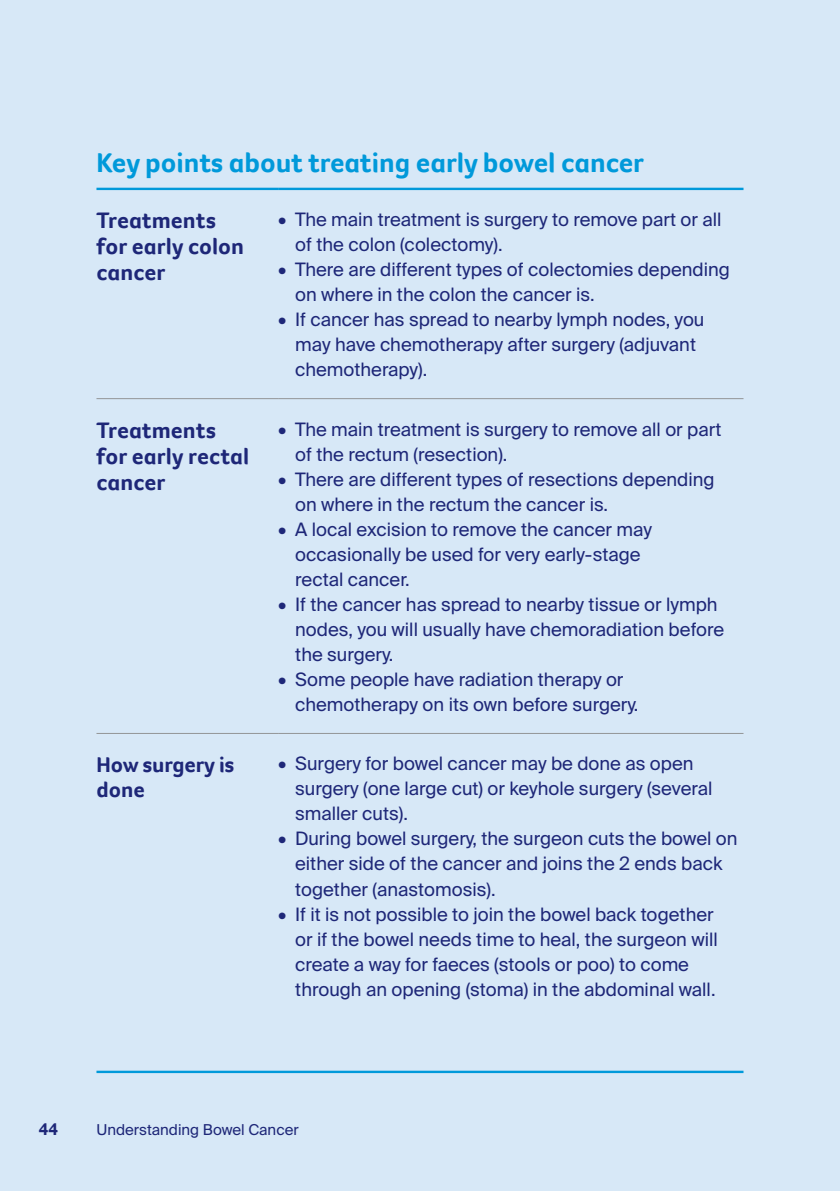
<style>
.page{position:relative;width:840px;height:1191px;background:#fff}
.page>*{position:absolute;margin:0;border:0;box-sizing:border-box;transform-origin:0 0}
.t1{font:700 28px "Foco CC";color:#0099da}
.t2{font:700 23px/26px "Foco CC";letter-spacing:.005em;color:#1e2778}
.t3{font:700 22px/25px "Foco CC";color:#1e2778}
.t4{font:18.4px/25px "Suisse Intl";color:#1e2778}
.t5{font:700 18px "Foco CC";color:#1e2778}
.t6{font:15px "Suisse Intl";color:#1e2778}
.s1{font-weight:600}
</style>
<div class="page">
<div style="left:0;top:0;width:838px;height:1191px;background:#d7e8f7"></div>
<hr style="left:96px;top:188px;width:182px;height:2px;background:#0099da">
<hr style="left:278px;top:188px;width:465px;height:2px;background:#0099da">
<hr style="left:96px;top:398px;width:182px;height:1px;background:#939597">
<hr style="left:278px;top:398px;width:465px;height:1px;background:#939597">
<hr style="left:96px;top:733px;width:182px;height:1px;background:#939597">
<hr style="left:278px;top:733px;width:465px;height:1px;background:#939597">
<hr style="left:96px;top:1070px;width:647px;height:3px;background:#0099da">
<h1 class="t1" style="left:96px;top:144px;width:548px">Key points about treating early bowel cancer</h1>
<p class="t2" style="left:96px;top:207px;width:149px">Treatments for early colon cancer</p>
<p class="t4" style="left:295px;top:207px;width:427px;text-indent:-17px"><span class="s1">•</span> The main treatment is surgery to remove part or all of the colon (colectomy).</p>
<p class="t4" style="left:295px;top:257px;width:436px;text-indent:-17px"><span class="s1">•</span> There are different types of colectomies depending on where in the colon the cancer is.</p>
<p class="t4" style="left:295px;top:307px;width:410px;text-indent:-17px"><span class="s1">•</span> If cancer has spread to nearby lymph nodes, you may have chemotherapy after surgery (adjuvant chemotherapy).</p>
<p class="t2" style="left:96px;top:417px;width:154px">Treatments for early rectal cancer</p>
<p class="t4" style="left:295px;top:417px;width:427px;text-indent:-17px"><span class="s1">•</span> The main treatment is surgery to remove all or part of the rectum (resection).</p>
<p class="t4" style="left:295px;top:467px;width:421px;text-indent:-17px"><span class="s1">•</span> There are different types of resections depending on where in the rectum the cancer is.</p>
<p class="t4" style="left:295px;top:517px;width:358px;text-indent:-17px"><span class="s1">•</span> A local excision to remove the cancer may occasionally be used for very early-stage rectal cancer.</p>
<p class="t4" style="left:295px;top:592px;width:430px;text-indent:-17px"><span class="s1">•</span> If the cancer has spread to nearby tissue or lymph nodes, you will usually have chemoradiation before the surgery.</p>
<p class="t4" style="left:295px;top:667px;width:344px;text-indent:-17px"><span class="s1">•</span> Some people have radiation therapy or chemotherapy on its own before surgery.</p>
<p class="t3" style="left:96px;top:751px;width:139px">How surgery is done</p>
<p class="t4" style="left:295px;top:751px;width:418px;text-indent:-17px"><span class="s1">•</span> Surgery for bowel cancer may be done as open surgery (one large cut) or keyhole surgery (several smaller cuts).</p>
<p class="t4" style="left:295px;top:826px;width:443px;text-indent:-17px"><span class="s1">•</span> During bowel surgery, the surgeon cuts the bowel on either side of the cancer and joins the 2 ends back together (anastomosis).</p>
<p class="t4" style="left:295px;top:901px;width:424px;text-indent:-17px"><span class="s1">•</span> If it is not possible to join the bowel back together or if the bowel needs time to heal, the surgeon will create a way for faeces (stools or poo) to come through an opening (stoma) in the abdominal wall.</p>
<p class="t5" style="left:38px;top:1117px;width:21px">44</p>
<p class="t6" style="left:96px;top:1121px;width:204px">Understanding Bowel Cancer</p>
</div>
